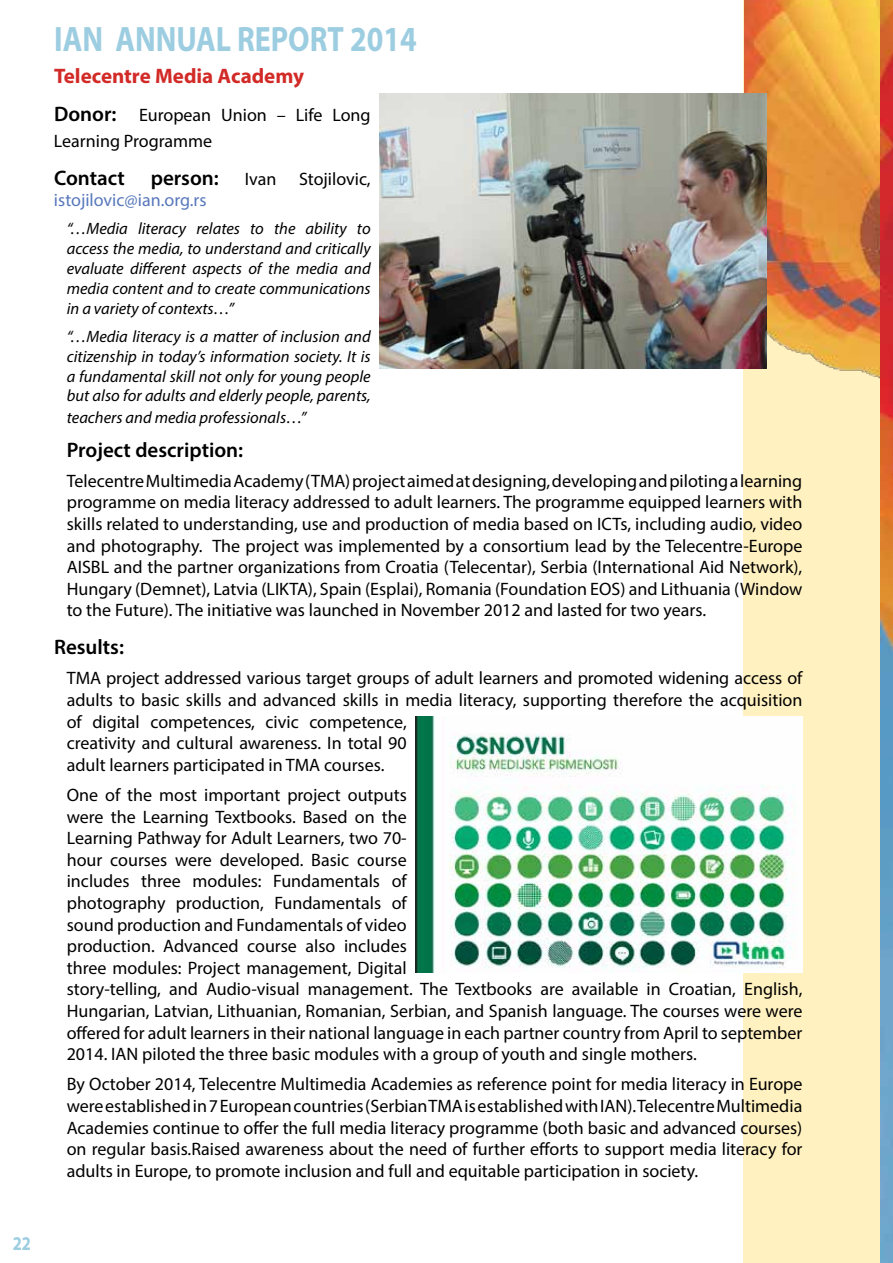
<style>
.page{position:relative;width:893px;height:1263px;background:#fff}
.page>*{position:absolute;margin:0;border:0;box-sizing:border-box;transform-origin:0 0}
.t1{font:700 35.4px "Myriad Pro";color:#9ccde0;scale:.85 1}
.t2{font:600 21px "Myriad Pro";color:#000}
.t3{font:700 21px "Myriad Pro";color:#d22a27}
.t4{font:700 19.5px "Myriad Pro";color:#9ccde0;scale:.85 1}
.t5{font:18px/21.6px "Myriad Pro";color:#000}
.t6{font:18px "Myriad Pro";color:#5878bb}
.t7{font:italic 16.5px/19.8px "Myriad Pro";color:#000;text-align:justify}
.s1{font-weight:600;font-size:21px}
.s2{font-weight:400;font-size:18px}
</style>
<div class="page">
<div style="left:743px;top:0;width:149px;height:1263px;background:#fff1c0"></div>
<img style="left:744px;top:0;width:136px;height:379px">
<img style="left:880px;top:0;width:13px;height:1263px">
<img style="left:379px;top:94px;width:387px;height:275px">
<img style="left:415px;top:717px;width:387px;height:255px">
<p class="t4" style="left:13px;top:1231px;width:23px">22</p>
<h1 class="t1" style="left:54px;top:16px;width:428px">IAN ANNUAL REPORT 2014</h1>
<p class="t3" style="left:54px;top:63px;width:252px">Telecentre Media Academy</p>
<p class="t5" style="left:54px;top:102px;width:318px;line-height:25.2px"><span class="s1">Donor:</span> European Union – Life Long<br>Learning Programme</p>
<p class="t2" style="left:54px;top:164px;width:224px">Contact person: <span class="s2">Ivan</span></p>
<p class="t5" style="left:299px;top:167px;width:73px">Stojilovic,</p>
<p class="t6" style="left:54px;top:189px;width:154px">istojilovic@ian.org.rs</p>
<p class="t7" style="left:67px;top:219px;width:305px">“…Media literacy relates to the ability to access the media, to understand and critically evaluate different aspects of the media and media content and to create communications in a variety of contexts…”</p>
<p class="t7" style="left:67px;top:326px;width:305px">“…Media literacy is a matter of inclusion and citizenship in today’s information society. It is a fundamental skill not only for young people but also for adults and elderly people, parents,</p>
<p class="t7" style="left:67px;top:407px;width:241px">teachers and media professionals…”</p>
<p class="t2" style="left:67px;top:436px;width:178px">Project description:</p>
<p class="t5" style="left:67px;top:470px;width:737px;text-align:justify">Telecentre Multimedia Academy (TMA) project aimed at designing, developing and piloting a learning programme on media literacy addressed to adult learners. The programme equipped learners with skills related to understanding, use and production of media based on ICTs, including audio, video and photography. The project was implemented by a consortium lead by the Telecentre-Europe AISBL and the partner organizations from Croatia (Telecentar), Serbia (International Aid Network), Hungary (Demnet), Latvia (LIKTA), Spain (Esplai), Romania (Foundation EOS) and Lithuania (Window to the Future). The initiative was launched in November 2012 and lasted for two years.</p>
<p class="t2" style="left:54px;top:634px;width:72px">Results:</p>
<p class="t5" style="left:67px;top:667px;width:737px">TMA project addressed various target groups of adult learners and promoted widening access of adults to basic skills and advanced skills in media literacy, supporting therefore the acquisition of digital competences, civic competence,<br>creativity and cultural awareness. In total 90<br>adult learners participated in TMA courses.</p>
<p class="t5" style="left:67px;top:784px;width:737px">One of the most important project outputs<br>were the Learning Textbooks. Based on the<br>Learning Pathway for Adult Learners, two 70-<br>hour courses were developed. Basic course<br>includes three modules: Fundamentals of<br>photography production, Fundamentals of<br>sound production and Fundamentals of video<br>production. Advanced course also includes<br>three modules: Project management, Digital<br>story-telling, and Audio-visual management. The Textbooks are available in Croatian, English, Hungarian, Latvian, Lithuanian, Romanian, Serbian, and Spanish language. The courses were were offered for adult learners in their national language in each partner country from April to september 2014. IAN piloted the three basic modules with a group of youth and single mothers.</p>
<p class="t5" style="left:67px;top:1073px;width:737px;text-align:justify">By October 2014, Telecentre Multimedia Academies as reference point for media literacy in Europe were established in 7 European countries (Serbian TMA is established with IAN). Telecentre Multimedia Academies continue to offer the full media literacy programme (both basic and advanced courses) on regular basis.Raised awareness about the need of further efforts to support media literacy for adults in Europe, to promote inclusion and full and equitable participation in society.</p>
</div>
